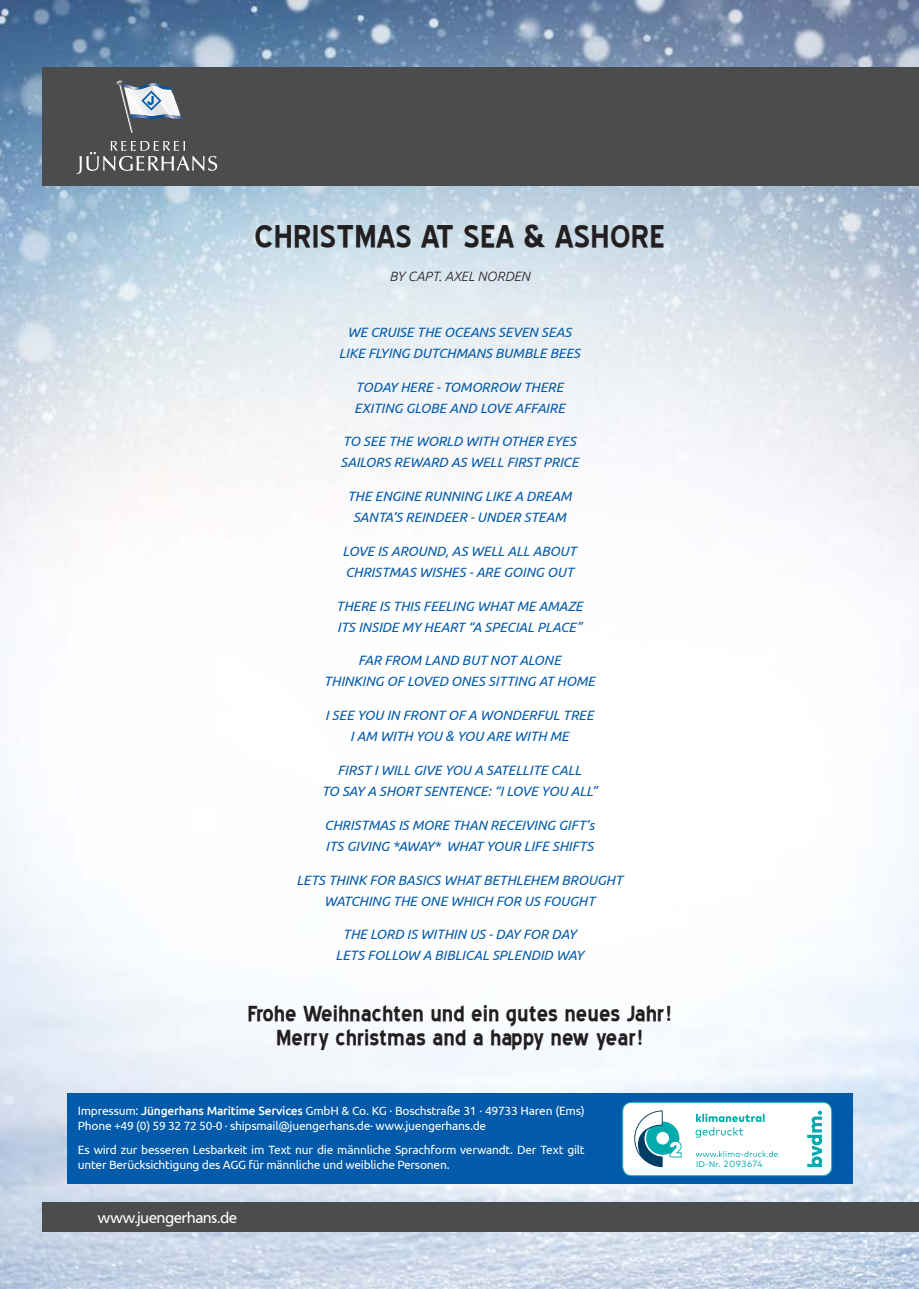
<style>
.page{position:relative;width:919px;height:1289px;background:#fff}
.page>*{position:absolute;margin:0;border:0;box-sizing:border-box;transform-origin:0 0}
.t1{font:700 39px "Blue Highway";color:#231f20}
.t2{font:700 27px/24px "Blue Highway";color:#231f20;text-align:center}
.t3{font:15px "Frutiger VR";color:#fff}
.t4{font:italic 13.5px/21px "Ubuntu";color:#015aaa;text-align:center}
.t5{font:italic 300 13.5px "Ubuntu";color:#231f20}
.t6{font:12px/15px "Ubuntu";letter-spacing:-.02em;color:#fff}
.t7{font:9px "Mark Pro";letter-spacing:.05em;color:#00aaad}
.s1{font-weight:500}
.s2{font-family:"Mark OT";font-size:8.25px}
</style>
<div class="page">
<img style="left:0;top:0;width:918px;height:1288px">
<div style="left:43px;top:67px;width:875px;height:119px;background:#4b4c4d"></div>
<svg style="left:77px;top:141px;width:140px;height:33px"></svg>
<svg style="left:116px;top:81px;width:64px;height:52px"></svg>
<img style="left:130px;top:114px;width:52px;height:5px">
<div style="left:67px;top:1093px;width:785px;height:90px;background:#015aaa"></div>
<svg style="left:622px;top:1101px;width:210px;height:75px;background:#d0ebed"></svg>
<div style="left:43px;top:1202px;width:863px;height:30px;background:#4b4c4d"></div>
<div style="left:906px;top:1202px;width:12px;height:30px;background:#4b4c4d"></div>
<h1 class="t1" style="left:254px;top:218px;width:412px">CHRISTMAS AT SEA &amp; ASHORE</h1>
<p class="t5" style="left:389px;top:268px;width:142px">BY CAPT. AXEL NORDEN</p>
<p class="t4" style="left:339px;top:321px;width:243px">WE CRUISE THE OCEANS SEVEN SEAS<br>LIKE FLYING DUTCHMANS BUMBLE BEES</p>
<p class="t4" style="left:354px;top:376px;width:212px;text-align:left">TODAY HERE - TOMORROW THERE<br>EXITING GLOBE AND LOVE AFFAIRE</p>
<p class="t4" style="left:340px;top:430px;width:239px;text-align:left">TO SEE THE WORLD WITH OTHER EYES<br>SAILORS REWARD AS WELL FIRST PRICE</p>
<p class="t4" style="left:347px;top:485px;width:225px">THE ENGINE RUNNING LIKE A DREAM<br>SANTA’S REINDEER - UNDER STEAM</p>
<p class="t4" style="left:342px;top:540px;width:235px;text-align:left">LOVE IS AROUND, AS WELL ALL ABOUT<br>CHRISTMAS WISHES - ARE GOING OUT</p>
<p class="t4" style="left:336px;top:595px;width:248px;text-align:left">THERE IS THIS FEELING WHAT ME AMAZE<br>ITS INSIDE MY HEART “A SPECIAL PLACE”</p>
<p class="t4" style="left:324px;top:649px;width:272px">FAR FROM LAND BUT NOT ALONE<br>THINKING OF LOVED ONES SITTING AT HOME</p>
<p class="t4" style="left:325px;top:704px;width:270px">I SEE YOU IN FRONT OF A WONDERFUL TREE<br>I AM WITH YOU &amp; YOU ARE WITH ME</p>
<p class="t4" style="left:322px;top:759px;width:277px">FIRST I WILL GIVE YOU A SATELLITE CALL<br>TO SAY A SHORT SENTENCE: “I LOVE YOU ALL”</p>
<p class="t4" style="left:324px;top:814px;width:271px;text-align:left">CHRISTMAS IS MORE THAN RECEIVING GIFT’s<br>ITS GIVING *AWAY* WHAT YOUR LIFE SHIFTS</p>
<p class="t4" style="left:296px;top:868px;width:327px">LETS THINK FOR BASICS WHAT BETHLEHEM BROUGHT<br>WATCHING THE ONE WHICH FOR US FOUGHT</p>
<p class="t4" style="left:335px;top:923px;width:249px">THE LORD IS WITHIN US - DAY FOR DAY<br>LETS FOLLOW A BIBLICAL SPLENDID WAY</p>
<h2 class="t2" style="left:247px;top:1002px;width:425px">Frohe Weihnachten und ein gutes neues Jahr!<br>Merry christmas and a happy new year!</h2>
<p class="t6" style="left:78px;top:1103px;width:508px">Impressum: <span class="s1">Jüngerhans Maritime Services</span> GmbH &amp; Co. KG · Boschstraße 31 · 49733 Haren (Ems)<br>Phone +49 (0) 59 32 72 50-0 · shipsmail@juengerhans.de· www.juengerhans.de</p>
<p class="t6" style="left:78px;top:1141px;width:508px">Es wird zur besseren Lesbarkeit im Text nur die männliche Sprachform verwandt. Der Text gilt unter Berücksichtigung des AGG für männliche und weibliche Personen.</p>
<p class="t3" style="left:98px;top:1208px;width:140px">www.juengerhans.de</p>
<p class="t7" style="left:696px;top:1157px;width:68px"><span class="s2">ID-Nr.</span> 2093674</p>
</div>
